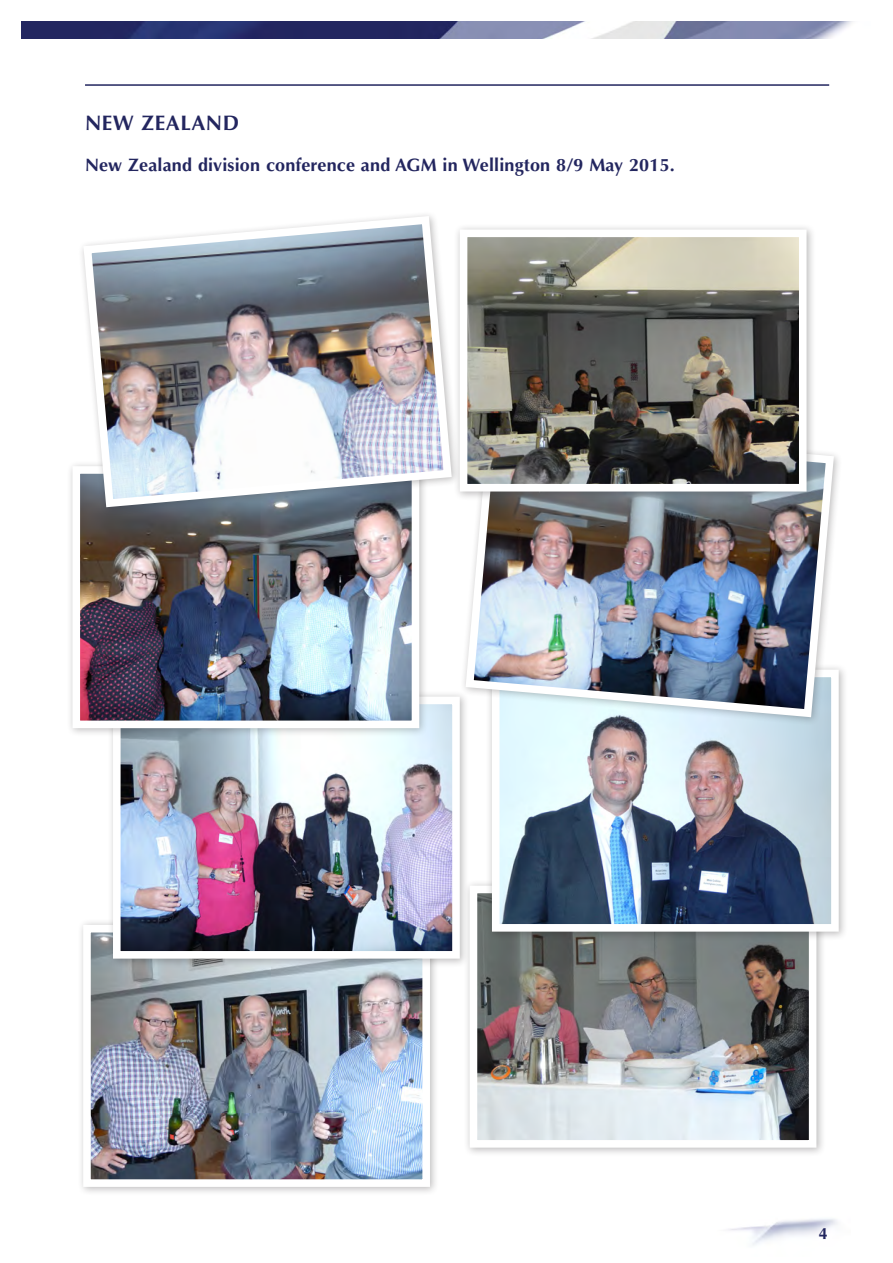
<style>
.page{position:relative;width:893px;height:1263px;background:#fff}
.page>*{position:absolute;margin:0;border:0;box-sizing:border-box;transform-origin:0 0}
.Heading{font:700 21px "Optima";letter-spacing:.025em;color:#23265f}
.Sub_Heading{font:700 18px "Optima";letter-spacing:.01em;color:#23265f}
.t1{font:700 16.2px "Optima";color:#23265f}
</style>
<div class="page">
<img style="left:728px;top:1219px;width:110px;height:26px">
<img style="left:21px;top:21px;width:832px;height:17px">
<div style="left:463px;top:879px;width:363px;height:278px;background:#231f20;opacity:.3"></div>
<img style="left:479px;top:895px;width:328px;height:244px">
<div style="left:470px;top:886px;width:346px;height:262px;border:8px solid #fff"></div>
<div style="left:486px;top:663px;width:362px;height:278px;background:#231f20;opacity:.3"></div>
<img style="left:501px;top:726px;width:329px;height:197px">
<div style="left:492px;top:670px;width:347px;height:262px;border:8px solid #fff"></div>
<div style="left:77px;top:919px;width:362px;height:277px;background:#231f20;opacity:.3"></div>
<img style="left:92px;top:934px;width:329px;height:244px">
<div style="left:83px;top:925px;width:347px;height:262px;border:8px solid #fff"></div>
<div style="left:107px;top:690px;width:362px;height:278px;background:#231f20;opacity:.3"></div>
<img style="left:122px;top:706px;width:329px;height:244px">
<div style="left:113px;top:697px;width:347px;height:262px;border:8px solid #fff"></div>
<div style="left:66px;top:460px;width:363px;height:277px;background:#231f20;opacity:.3"></div>
<img style="left:81px;top:516px;width:329px;height:203px">
<div style="left:72px;top:466px;width:347px;height:262px;border:8px solid #fff"></div>
<div style="left:460px;top:420px;width:383px;height:306px;background:#231f20;opacity:.3"></div>
<img style="left:461px;top:422px;width:377px;height:299px">
<hr style="left:85px;top:84px;width:744px;height:2px;background:#23265f">
<div style="left:78px;top:210px;width:383px;height:306px;background:#231f20;opacity:.3"></div>
<img style="left:79px;top:212px;width:377px;height:299px">
<div style="left:453px;top:223px;width:363px;height:278px;background:#231f20;opacity:.3"></div>
<img style="left:469px;top:239px;width:328px;height:243px">
<div style="left:460px;top:230px;width:346px;height:261px;border:8px solid #fff"></div>
<p class="Heading" style="left:85px;top:110px;width:156px">NEW ZEALAND</p>
<p class="Sub_Heading" style="left:85px;top:154px;width:591px">New Zealand division conference and AGM in Wellington 8/9 May 2015.</p>
<p class="t1" style="left:819px;top:1224px;width:10px">4</p>
</div>
